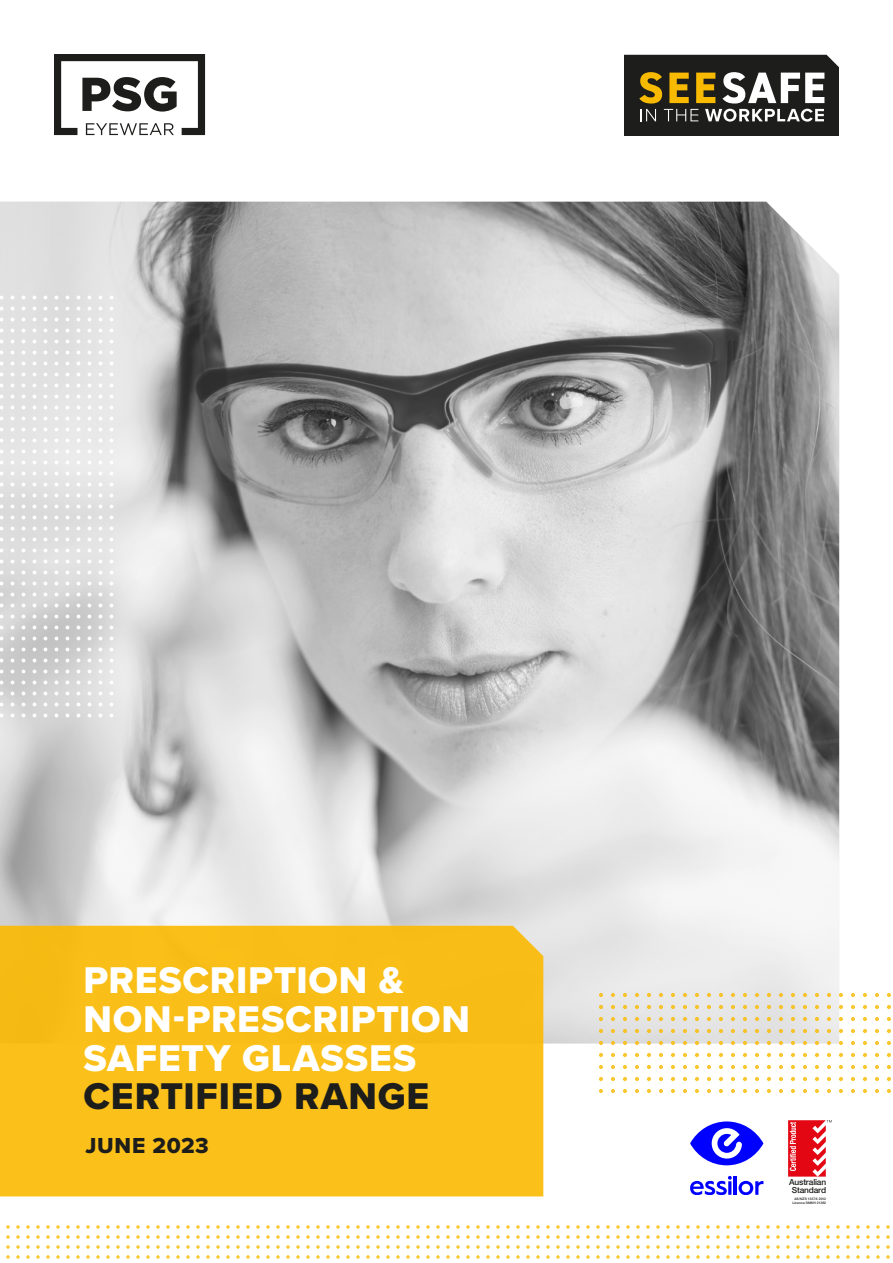
<style>
.page{position:relative;width:893px;height:1263px;background:#fff}
.page>*{position:absolute;margin:0;border:0;box-sizing:border-box;transform-origin:0 0}
.t1{font:38.55px/38.5px "Proxima Nova Extrabld";letter-spacing:.02em;color:#fff}
.t2{font:38.55px "Proxima Nova Extrabld";letter-spacing:.02em;color:#1d1d1b}
.t3{font:22.5px "Proxima Nova Extrabld";letter-spacing:.03em;color:#1d1d1b}
.t4{font:500 8.4px/7.9px "Helvetica Neue LT Std";letter-spacing:-.02em;color:#1d1d1b;text-align:center}
.t5{font:500 3.3px/4.2px "Helvetica Neue LT Std";letter-spacing:.015em;color:#1d1d1b;text-align:center}
</style>
<div class="page">
<svg style="left:6px;top:1225px;width:884px;height:34px"></svg>
<img style="left:0;top:202px;width:839px;height:841px">
<svg style="left:599px;top:988px;width:292px;height:105px"></svg>
<div style="left:0;top:926px;width:543px;height:270px;background:#fbc11a"></div>
<svg style="left:54px;top:54px;width:151px;height:81px"></svg>
<svg style="left:0;top:295px;width:115px;height:424px;background:#e0e0e0"></svg>
<svg style="left:690px;top:1176px;width:42px;height:19px"></svg>
<hr style="left:728px;top:1181px;width:3px;height:14px;background:#00f">
<hr style="left:733px;top:1176px;width:4px;height:19px;background:#00f">
<svg style="left:738px;top:1181px;width:25px;height:14px"></svg>
<svg style="left:690px;top:1121px;width:73px;height:44px"></svg>
<svg style="left:788px;top:1120px;width:44px;height:56px"></svg>
<svg style="left:625px;top:55px;width:214px;height:80px;background:#4f4b3b"></svg>
<p class="t1" style="left:83px;top:961px;width:388px">PRESCRIPTION &amp;<br>NON-PRESCRIPTION<br>SAFETY GLASSES</p>
<p class="t2" style="left:83px;top:1068px;width:347px">CERTIFIED RANGE</p>
<p class="t3" style="left:86px;top:1128px;width:125px">JUNE 2023</p>
<p class="t4" style="left:789px;top:1178px;width:39px">Australian<br>Standard</p>
<p class="t5" style="left:792px;top:1196px;width:35px">AS/NZS 1337.6 2012<br>Licence SMKH 21382</p>
</div>
